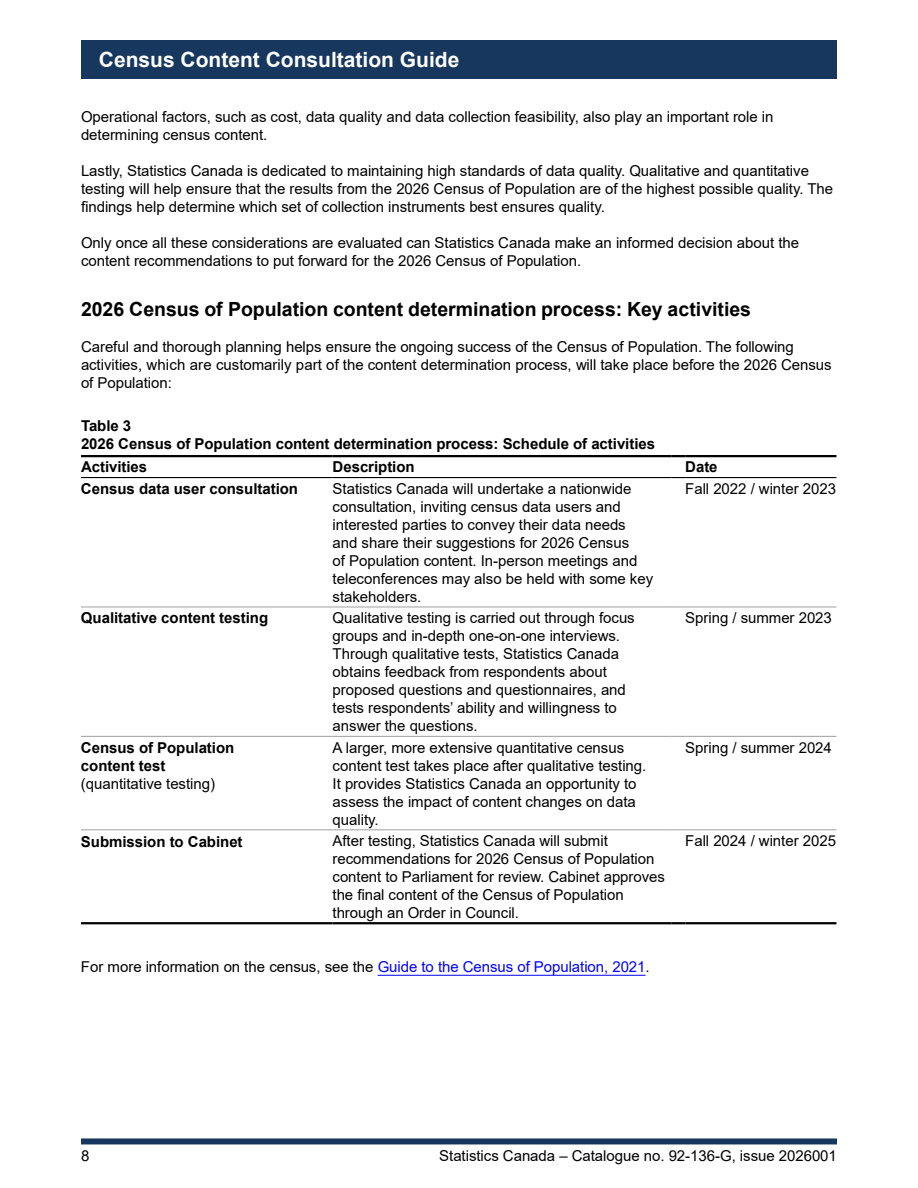
<style>
.page{position:relative;width:918px;height:1188px;background:#fff}
.page>*{position:absolute;margin:0;border:0;box-sizing:border-box;transform-origin:0 0}
.t1{font:700 21px "Arial";color:#fff}
.t2{font:700 19.5px "Arial";letter-spacing:-.005em;color:#000}
.t3{font:15px/18px "Arial";letter-spacing:-.005em;color:#000}
.t4{font:700 15px/18px "Arial";letter-spacing:-.005em;color:#000}
.s1{color:#00f}
</style>
<div class="page">
<div style="left:81px;top:1138px;width:756px;height:6px;background:#17375e"></div>
<div style="left:81px;top:40px;width:756px;height:39px;background:#17375e"></div>
<hr style="left:378px;top:975px;width:268px;height:1px;background:#00f">
<svg style="left:81px;top:457px;width:755px;height:374px"></svg>
<hr style="left:81px;top:606px;width:252px;height:2px;background:#a7a9ac">
<hr style="left:333px;top:606px;width:339px;height:2px;background:#a7a9ac">
<svg style="left:672px;top:606px;width:13px;height:2px"></svg>
<hr style="left:333px;top:736px;width:339px;height:1px;background:#a7a9ac">
<svg style="left:672px;top:736px;width:13px;height:1px"></svg>
<hr style="left:685px;top:606px;width:151px;height:2px;background:#a7a9ac">
<hr style="left:685px;top:736px;width:151px;height:1px;background:#a7a9ac">
<hr style="left:685px;top:829px;width:151px;height:1px;background:#a7a9ac">
<hr style="left:685px;top:922px;width:151px;height:2px;background:#000">
<hr style="left:333px;top:829px;width:339px;height:1px;background:#a7a9ac">
<svg style="left:672px;top:829px;width:13px;height:1px"></svg>
<hr style="left:333px;top:922px;width:339px;height:2px;background:#000">
<svg style="left:672px;top:922px;width:13px;height:2px"></svg>
<hr style="left:81px;top:922px;width:252px;height:2px;background:#000">
<hr style="left:81px;top:477px;width:252px;height:1px;background:#000">
<hr style="left:333px;top:477px;width:339px;height:1px;background:#000">
<svg style="left:672px;top:477px;width:13px;height:1px"></svg>
<hr style="left:685px;top:477px;width:151px;height:1px;background:#000">
<hr style="left:81px;top:455px;width:252px;height:2px;background:#000">
<hr style="left:333px;top:455px;width:339px;height:2px;background:#000">
<svg style="left:672px;top:455px;width:13px;height:2px"></svg>
<hr style="left:685px;top:455px;width:151px;height:2px;background:#000">
<hr style="left:81px;top:736px;width:252px;height:1px;background:#a7a9ac">
<hr style="left:81px;top:829px;width:252px;height:1px;background:#a7a9ac">
<h1 class="t1" style="left:99px;top:45px;width:362px">Census Content Consultation Guide</h1>
<p class="t3" style="left:81px;top:108px;width:694px">Operational factors, such as cost, data quality and data collection feasibility, also play an important role in determining census content.</p>
<p class="t3" style="left:81px;top:162px;width:754px">Lastly, Statistics Canada is dedicated to maintaining high standards of data quality. Qualitative and quantitative testing will help ensure that the results from the 2026 Census of Population are of the highest possible quality. The findings help determine which set of collection instruments best ensures quality.</p>
<p class="t3" style="left:81px;top:234px;width:720px">Only once all these considerations are evaluated can Statistics Canada make an informed decision about the content recommendations to put forward for the 2026 Census of Population.</p>
<h2 class="t2" style="left:81px;top:295px;width:672px">2026 Census of Population content determination process: Key activities</h2>
<p class="t3" style="left:81px;top:337px;width:752px">Careful and thorough planning helps ensure the ongoing success of the Census of Population. The following activities, which are customarily part of the content determination process, will take place before the 2026 Census of Population:</p>
<p class="t4" style="left:81px;top:417px;width:576px">Table 3<br>2026 Census of Population content determination process: Schedule of activities</p>
<p class="t4" style="left:81px;top:458px;width:68px">Activities</p>
<p class="t4" style="left:333px;top:458px;width:84px">Description</p>
<p class="t4" style="left:685px;top:458px;width:34px">Date</p>
<p class="t4" style="left:81px;top:480px;width:219px">Census data user consultation</p>
<p class="t3" style="left:333px;top:479px;width:322px">Statistics Canada will undertake a nationwide consultation, inviting census data users and interested parties to convey their data needs and share their suggestions for 2026 Census<br>of Population content. In-person meetings and teleconferences may also be held with some key stakeholders.</p>
<p class="t3" style="left:685px;top:479px;width:152px">Fall 2022 / winter 2023</p>
<p class="t4" style="left:81px;top:609px;width:189px">Qualitative content testing</p>
<p class="t3" style="left:333px;top:609px;width:304px">Qualitative testing is carried out through focus groups and in-depth one-on-one interviews.<br>Through qualitative tests, Statistics Canada obtains feedback from respondents about proposed questions and questionnaires, and tests respondents’ ability and willingness to answer the questions.</p>
<p class="t3" style="left:685px;top:609px;width:148px">Spring / summer 2023</p>
<p class="t4" style="left:81px;top:738px;width:155px">Census of Population content test</p>
<p class="t3" style="left:81px;top:774px;width:136px">(quantitative testing)</p>
<p class="t3" style="left:333px;top:738px;width:315px">A larger, more extensive quantitative census content test takes place after qualitative testing.<br>It provides Statistics Canada an opportunity to assess the impact of content changes on data quality.</p>
<p class="t3" style="left:685px;top:738px;width:148px">Spring / summer 2024</p>
<p class="t4" style="left:81px;top:833px;width:163px">Submission to Cabinet</p>
<p class="t3" style="left:333px;top:832px;width:334px">After testing, Statistics Canada will submit recommendations for 2026 Census of Population content to Parliament for review. Cabinet approves the final content of the Census of Population through an Order in Council.</p>
<p class="t3" style="left:685px;top:832px;width:152px">Fall 2024 / winter 2025</p>
<p class="t3" style="left:81px;top:958px;width:570px">For more information on the census, see the <span class="s1">Guide to the Census of Population, 2021</span>.</p>
<p class="t3" style="left:81px;top:1146px;width:10px">8</p>
<p class="t3" style="left:439px;top:1146px;width:399px">Statistics Canada – Catalogue no. 92-136-G, issue 2026001</p>
</div>
